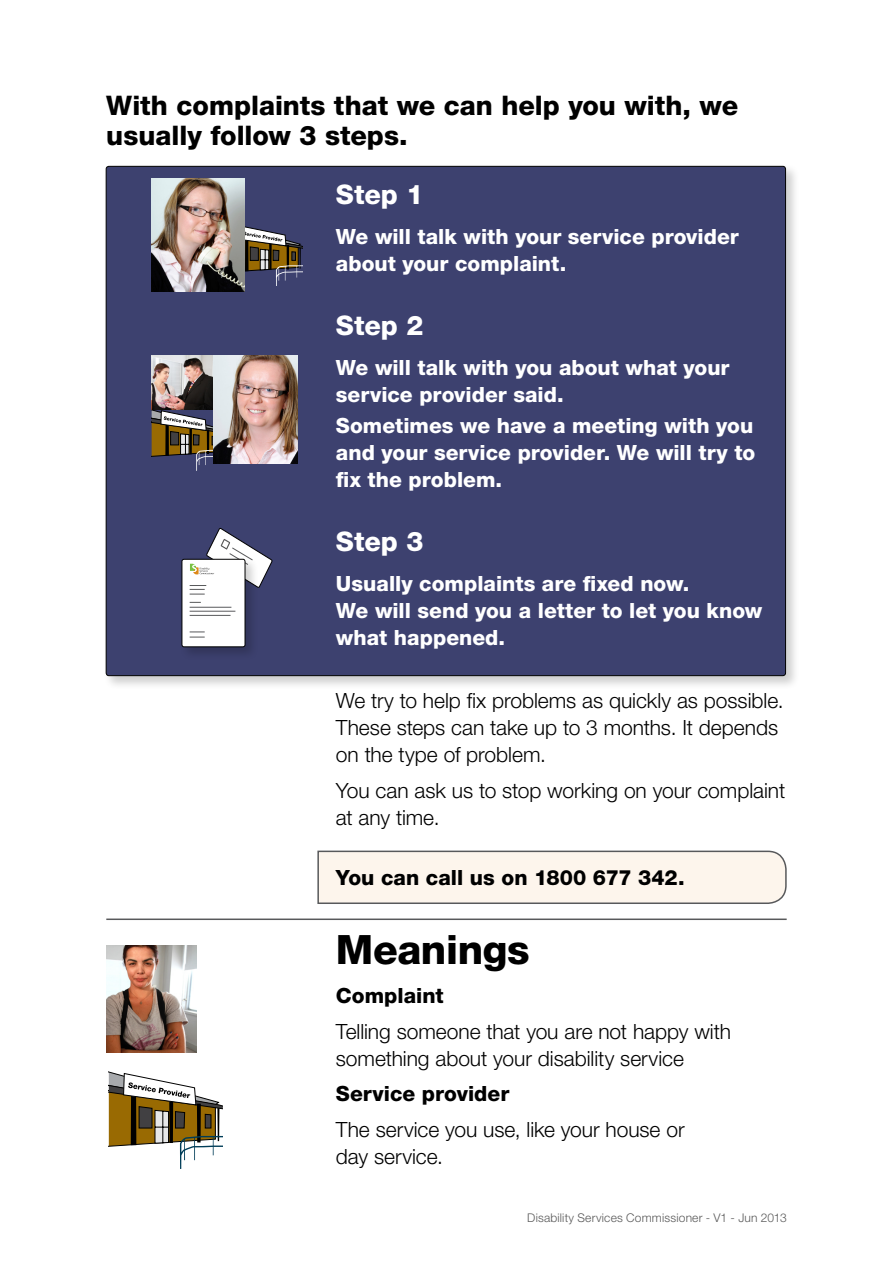
<style>
.page{position:relative;width:893px;height:1263px;background:#fff}
.page>*{position:absolute;margin:0;border:0;box-sizing:border-box;transform-origin:0 0}
.t1{font:800 40.5px "Helvetica Neue LT Std";letter-spacing:-.01em;color:#000}
.t2{font:800 27px/30px "Helvetica Neue LT Std";color:#000}
.t3{font:800 27px "Helvetica Neue LT Std";color:#fff}
.t4{font:300 21px/27px "Helvetica Neue LT Std";color:#000}
.t5{font:800 21px/27px "Helvetica Neue LT Std";color:#fff}
.t6{font:800 21px "Helvetica Neue LT Std";color:#000}
.t7{font:300 12px "Helvetica Neue LT Std";letter-spacing:.015em;color:#595959}
</style>
<div class="page">
<div style="left:103px;top:164px;width:697px;height:526px;background:#000;opacity:.19"></div>
<div style="left:106px;top:166px;width:679px;height:510px;background:#3d416f;border-radius:3px"></div>
<svg style="left:152px;top:410px;width:71px;height:60px"></svg>
<svg style="left:109px;top:1071px;width:114px;height:97px"></svg>
<svg style="left:244px;top:224px;width:59px;height:62px"></svg>
<img style="left:152px;top:179px;width:92px;height:112px">
<img style="left:152px;top:355px;width:61px;height:55px">
<svg style="left:317px;top:850px;width:470px;height:54px;background:#f3ebe3"></svg>
<img style="left:106px;top:946px;width:91px;height:107px">
<hr style="left:106px;top:918px;width:681px;height:2px;background:#58595b">
<img style="left:213px;top:355px;width:85px;height:108px">
<div style="left:179px;top:557px;width:81px;height:104px;background:#000;opacity:.19"></div>
<div style="left:182px;top:559px;width:63px;height:88px;background:#fff;border-radius:2px"></div>
<div style="left:182px;top:559px;width:63px;height:88px;border:1px solid #000;border-radius:2px"></div>
<svg style="left:190px;top:528px;width:82px;height:67px"></svg>
<hr style="left:190px;top:607px;width:41px;height:1px;background:#58595b">
<hr style="left:190px;top:611px;width:45px;height:1px;background:#58595b">
<hr style="left:190px;top:615px;width:41px;height:1px;background:#58595b">
<svg style="left:190px;top:631px;width:15px;height:7px"></svg>
<p class="t2" style="left:106px;top:90px;width:633px">With complaints that we can help you with, we usually follow 3 steps.</p>
<p class="t3" style="left:336px;top:179px;width:89px">Step 1</p>
<p class="t5" style="left:336px;top:223px;width:404px">We will talk with your service provider about your complaint.</p>
<p class="t3" style="left:336px;top:309px;width:89px">Step 2</p>
<p class="t5" style="left:336px;top:354px;width:395px">We will talk with you about what your service provider said.</p>
<p class="t5" style="left:336px;top:412px;width:421px;text-align:justify">Sometimes we have a meeting with you and your service provider. We will try to fix the problem.</p>
<p class="t3" style="left:336px;top:525px;width:89px">Step 3</p>
<p class="t5" style="left:336px;top:570px;width:428px">Usually complaints are fixed now.<br>We will send you a letter to let you know what happened.</p>
<p class="t4" style="left:336px;top:687px;width:449px">We try to help fix problems as quickly as possible.<br>These steps can take up to 3 months. It depends on the type of problem.</p>
<p class="t4" style="left:336px;top:776px;width:451px">You can ask us to stop working on your complaint at any time.</p>
<p class="t6" style="left:336px;top:865px;width:350px">You can call us on 1800 677 342.</p>
<h1 class="t1" style="left:336px;top:925px;width:195px">Meanings</h1>
<p class="t6" style="left:336px;top:983px;width:109px">Complaint</p>
<p class="t4" style="left:336px;top:1017px;width:397px">Telling someone that you are not happy with something about your disability service</p>
<p class="t6" style="left:336px;top:1081px;width:175px">Service provider</p>
<p class="t4" style="left:336px;top:1115px;width:350px">The service you use, like your house or day service.</p>
<p class="t7" style="left:527px;top:1210px;width:261px">Disability Services Commissioner - V1 - Jun 2013</p>
</div>
